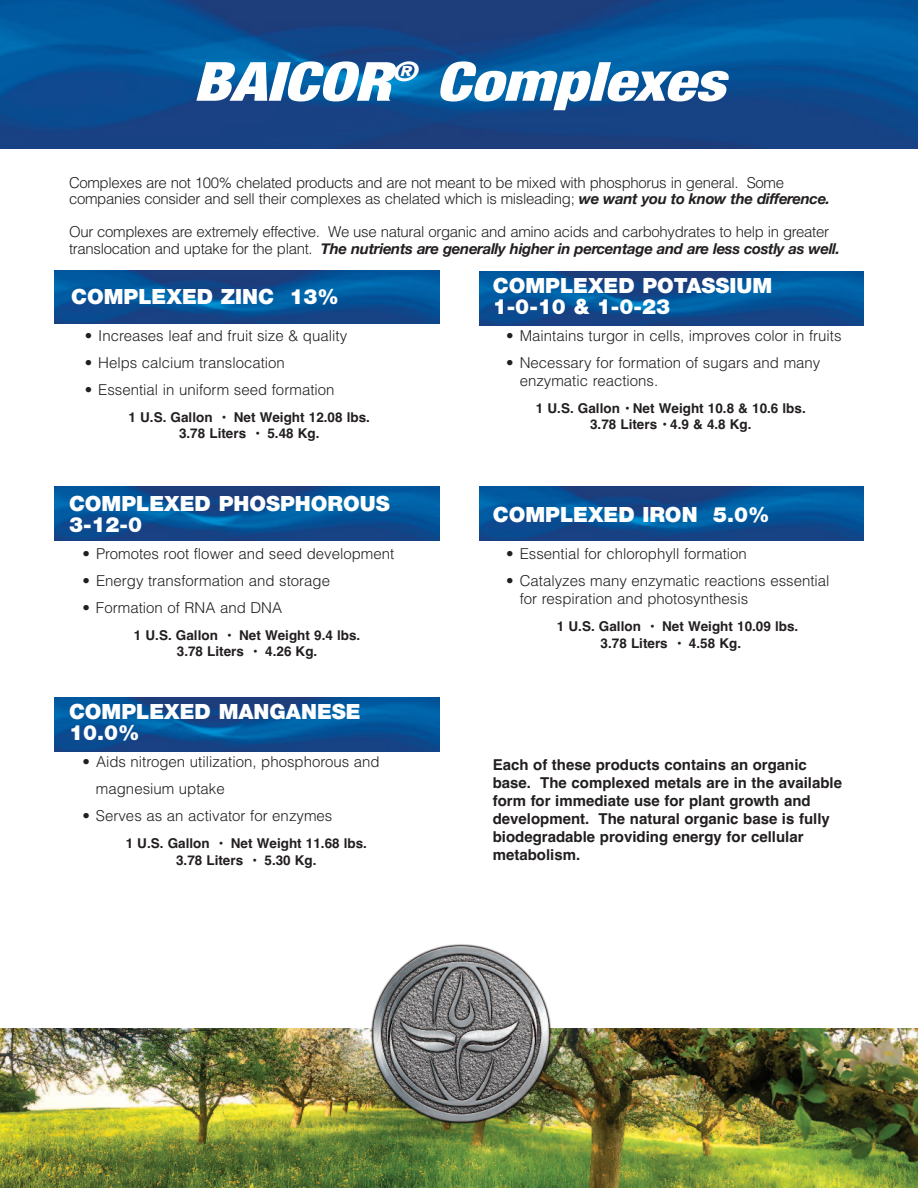
<style>
.page{position:relative;width:918px;height:1188px;background:#fff}
.page>*{position:absolute;margin:0;border:0;box-sizing:border-box;transform-origin:0 0}
.t1{font:italic 900 condensed 54px "Helvetica Neue";color:#fff;scale:1.2 1}
.t2{font:900 21px/21px "Helvetica Neue";color:#fff}
.t3{font:300 15px/18px "Helvetica";color:#231f20}
.t4{font:300 15px/16.5px "Helvetica";letter-spacing:-.02em;color:#231f20}
.t5{font:700 15px/18px "Helvetica";color:#231f20}
.t6{font:italic 700 15px "Helvetica Neue";letter-spacing:-.02em;color:#231f20}
.t7{font:700 13.5px/16.2px "Helvetica";color:#231f20;text-align:center}
.s1{font-family:"Helvetica Neue";font-weight:700;font-style:italic}
.s2{font-family:"Helvetica";font-weight:300;font-style:normal}
</style>
<div class="page">
<img style="left:479px;top:486px;width:385px;height:54px">
<img style="left:55px;top:486px;width:384px;height:54px">
<img style="left:55px;top:270px;width:384px;height:54px">
<img style="left:479px;top:271px;width:385px;height:54px">
<img style="left:55px;top:697px;width:384px;height:54px">
<img style="left:0;top:0;width:918px;height:148px">
<img style="left:0;top:1028px;width:918px;height:160px">
<img style="left:366px;top:941px;width:189px;height:189px;border-radius:50%">
<h1 class="t1" style="left:193px;top:62px;width:445px">BAICOR<sup>®</sup> Complexes</h1>
<p class="t4" style="left:69px;top:174px;width:763px">Complexes are not 100% chelated products and are not meant to be mixed with phosphorus in general. Some companies consider and sell their complexes as chelated which is misleading; <span class="s1">we want you to know the difference.</span></p>
<p class="t4" style="left:69px;top:224px;width:762px">Our complexes are extremely effective. We use natural organic and amino acids and carbohydrates to help in greater</p>
<p class="t6" style="left:69px;top:239px;width:773px"><span class="s2">translocation and uptake for the plant.</span> The nutrients are generally higher in percentage and are less costly as well.</p>
<h2 class="t2" style="left:71px;top:287px;width:269px">COMPLEXED ZINC 13%</h2>
<p class="t3" style="left:85px;top:327px;width:264px">• Increases leaf and fruit size &amp; quality</p>
<p class="t3" style="left:85px;top:354px;width:202px">• Helps calcium translocation</p>
<p class="t3" style="left:85px;top:381px;width:251px">• Essential in uniform seed formation</p>
<p class="t7" style="left:129px;top:409px;width:243px">1 U.S. Gallon • Net Weight 12.08 lbs.<br>3.78 Liters • 5.48 Kg.</p>
<h2 class="t2" style="left:69px;top:495px;width:322px">COMPLEXED PHOSPHOROUS<br>3-12-0</h2>
<p class="t3" style="left:82px;top:545px;width:313px">• Promotes root flower and seed development</p>
<p class="t3" style="left:82px;top:572px;width:249px">• Energy transformation and storage</p>
<p class="t3" style="left:82px;top:599px;width:201px">• Formation of RNA and DNA</p>
<p class="t7" style="left:134px;top:627px;width:228px">1 U.S. Gallon • Net Weight 9.4 lbs.<br>3.78 Liters • 4.26 Kg.</p>
<h2 class="t2" style="left:69px;top:703px;width:293px">COMPLEXED MANGANESE<br>10.0%</h2>
<p class="t3" style="left:96px;top:749px;width:285px;line-height:27px;text-indent:-13px">• Aids nitrogen utilization, phosphorous and magnesium uptake</p>
<p class="t3" style="left:82px;top:807px;width:251px">• Serves as an activator for enzymes</p>
<p class="t7" style="left:126px;top:836px;width:243px">1 U.S. Gallon • Net Weight 11.68 lbs.<br>3.78 Liters • 5.30 Kg.</p>
<h2 class="t2" style="left:493px;top:277px;width:281px">COMPLEXED POTASSIUM<br>1-0-10 &amp; 1-0-23</h2>
<p class="t3" style="left:506px;top:327px;width:337px">• Maintains turgor in cells, improves color in fruits</p>
<p class="t3" style="left:520px;top:354px;width:302px;text-indent:-13px">• Necessary for formation of sugars and many enzymatic reactions.</p>
<p class="t7" style="left:536px;top:400px;width:271px">1 U.S. Gallon • Net Weight 10.8 &amp; 10.6 lbs.<br>3.78 Liters • 4.9 &amp; 4.8 Kg.</p>
<h2 class="t2" style="left:493px;top:506px;width:278px">COMPLEXED IRON 5.0%</h2>
<p class="t3" style="left:506px;top:545px;width:242px">• Essential for chlorophyll formation</p>
<p class="t3" style="left:520px;top:572px;width:311px;text-indent:-14px">• Catalyzes many enzymatic reactions essential for respiration and photosynthesis</p>
<p class="t7" style="left:601px;top:619px;width:199px;text-align:left;text-indent:-44px">1 U.S. Gallon • Net Weight 10.09 lbs.<br>3.78 Liters • 4.58 Kg.</p>
<p class="t5" style="left:493px;top:755px;width:351px">Each of these products contains an organic base. The complexed metals are in the available form for immediate use for plant growth and development. The natural organic base is fully biodegradable providing energy for cellular metabolism.</p>
</div>
